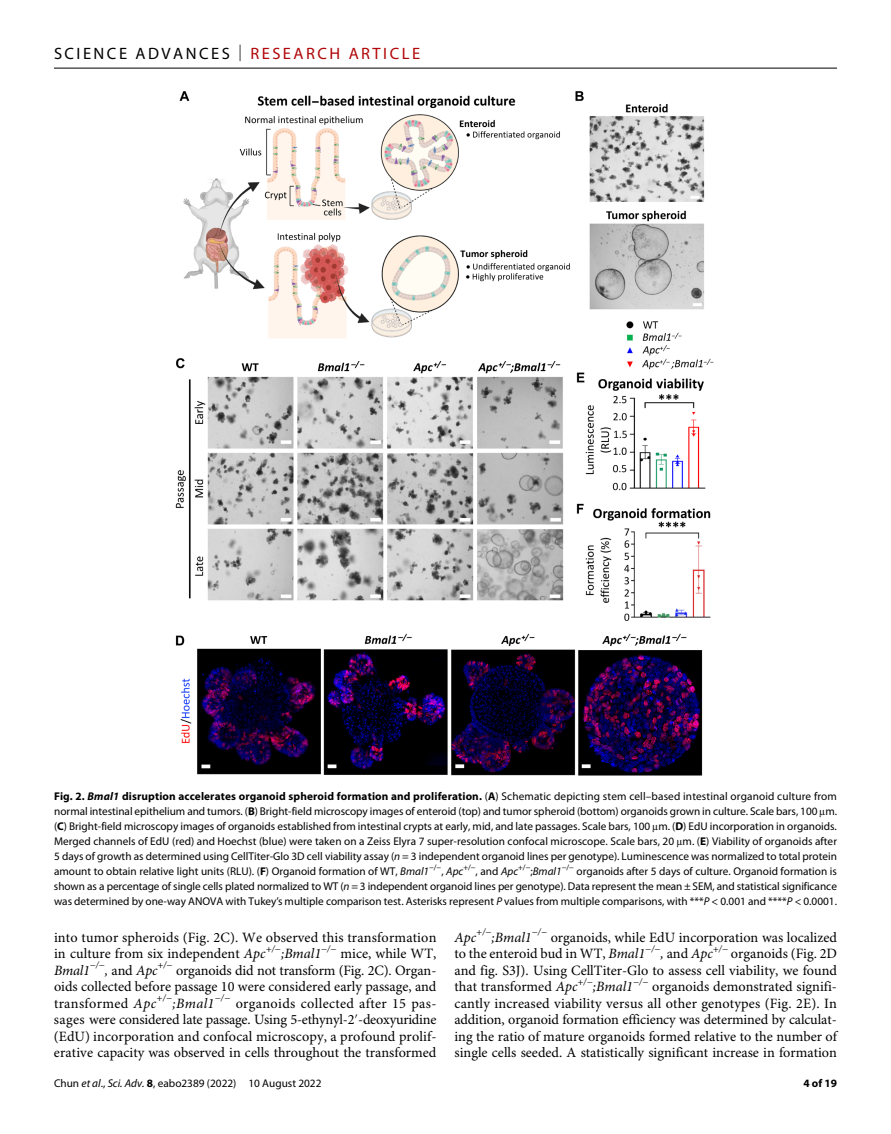
<style>
.page{position:relative;width:891px;height:1134px;background:#fff}
.page>*{position:absolute;margin:0;border:0;box-sizing:border-box;transform-origin:0 0}
.t1{font:16.5px "Myriad Pro";letter-spacing:.15em;color:#000}
.t2{font:14.25px/16.5px "Minion Pro";color:#000;text-align:justify}
.t3{font:11.25px/15px "Myriad Pro";color:#000;text-align:justify}
.t4{font:700 11.25px "Myriad Pro";color:#000}
.s1{font-weight:300}
.s2{color:#b10508}
.s3{font-weight:700}
.s4{font-weight:700;font-style:italic}
.s5{font-style:italic}
</style>
<div class="page">
<hr style="left:54px;top:68px;width:783px;height:1px;background:#000">
<img style="left:176px;top:91px;width:538px;height:685px">
<h1 class="t1" style="left:54px;top:40px;width:368px">SCIENCE ADVANCES <span class="s1">|</span> <span class="s2">RESEARCH ARTICLE</span></h1>
<p class="t3" style="left:54px;top:789px;width:785px"><span class="s3">Fig. 2.</span> <span class="s4">Bmal1</span> <span class="s3">disruption accelerates organoid spheroid formation and proliferation.</span> (<span class="s3">A</span>) Schematic depicting stem cell–based intestinal organoid culture from normal intestinal epithelium and tumors. (<span class="s3">B</span>) Bright-field microscopy images of enteroid (top) and tumor spheroid (bottom) organoids grown in culture. Scale bars, 100 m. (<span class="s3">C</span>) Bright-field microscopy images of organoids established from intestinal crypts at early, mid, and late passages. Scale bars, 100 m. (<span class="s3">D</span>) EdU incorporation in organoids.<br>Merged channels of EdU (red) and Hoechst (blue) were taken on a Zeiss Elyra 7 super-resolution confocal microscope. Scale bars, 20 m. (<span class="s3">E</span>) Viability of organoids after 5 days of growth as determined using CellTiter-Glo 3D cell viability assay (<span class="s5">n</span> = 3 independent organoid lines per genotype). Luminescence was normalized to total protein amount to obtain relative light units (RLU). (<span class="s3">F</span>) Organoid formation of WT, <span class="s5">Bmal1</span><sup>−/−</sup>, <span class="s5">Apc</span><sup>+/−</sup>, and <span class="s5">Apc</span><sup>+/−</sup>;<span class="s5">Bmal1</span><sup>−/−</sup> organoids after 5 days of culture. Organoid formation is shown as a percentage of single cells plated normalized to WT (<span class="s5">n</span> = 3 independent organoid lines per genotype). Data represent the mean ± SEM, and statistical significance was determined by one-way ANOVA with Tukey’s multiple comparison test. Asterisks represent <span class="s5">P</span> values from multiple comparisons, with ***<span class="s5">P</span> &lt; 0.001 and ****<span class="s5">P</span> &lt; 0.0001.</p>
<p class="t2" style="left:54px;top:930px;width:384px">into tumor spheroids (Fig. 2C). We observed this transformation in culture from six independent <span class="s5">Apc</span><sup>+/−</sup><span class="s5">;Bmal1</span><sup>−/−</sup> mice, while WT, <span class="s5">Bmal1</span><sup>−/−</sup><span class="s5">,</span> and <span class="s5">Apc</span><sup>+/−</sup> organoids did not transform (Fig. 2C). Organ&shy;oids collected before passage 10 were considered early passage, and transformed <span class="s5">Apc</span><sup>+/−</sup><span class="s5">;Bmal1</span><sup>−/−</sup> organoids collected after 15 pas&shy;sages were considered late passage. Using 5-ethynyl-2′-deoxyuridine (EdU) incorporation and confocal microscopy, a profound prolif&shy;erative capacity was observed in cells throughout the transformed</p>
<p class="t2" style="left:454px;top:930px;width:384px"><span class="s5">Apc</span><sup>+/−</sup><span class="s5">;Bmal1</span><sup>−/−</sup> organoids, while EdU incorporation was localized to the enteroid bud in WT, <span class="s5">Bmal1</span><sup>−/−</sup><span class="s5">,</span> and <span class="s5">Apc</span><sup>+/−</sup> organoids (Fig. 2D and fig. S3J). Using CellTiter-Glo to assess cell viability, we found that transformed <span class="s5">Apc</span><sup>+/−</sup><span class="s5">;Bmal1</span><sup>−/−</sup> organoids demonstrated signifi&shy;cantly increased viability versus all other genotypes (Fig. 2E). In addition, organoid formation efficiency was determined by calculat&shy;ing the ratio of mature organoids formed relative to the number of single cells seeded. A statistically significant increase in formation</p>
<p class="t3" style="left:54px;top:1076px;width:269px">Chun <span class="s5">et al</span>., <span class="s5">Sci. Adv.</span> <span class="s3">8</span>, eabo2389 (2022) 10 August 2022</p>
<p class="t4" style="left:803px;top:1074px;width:35px">4 of 19</p>
</div>
